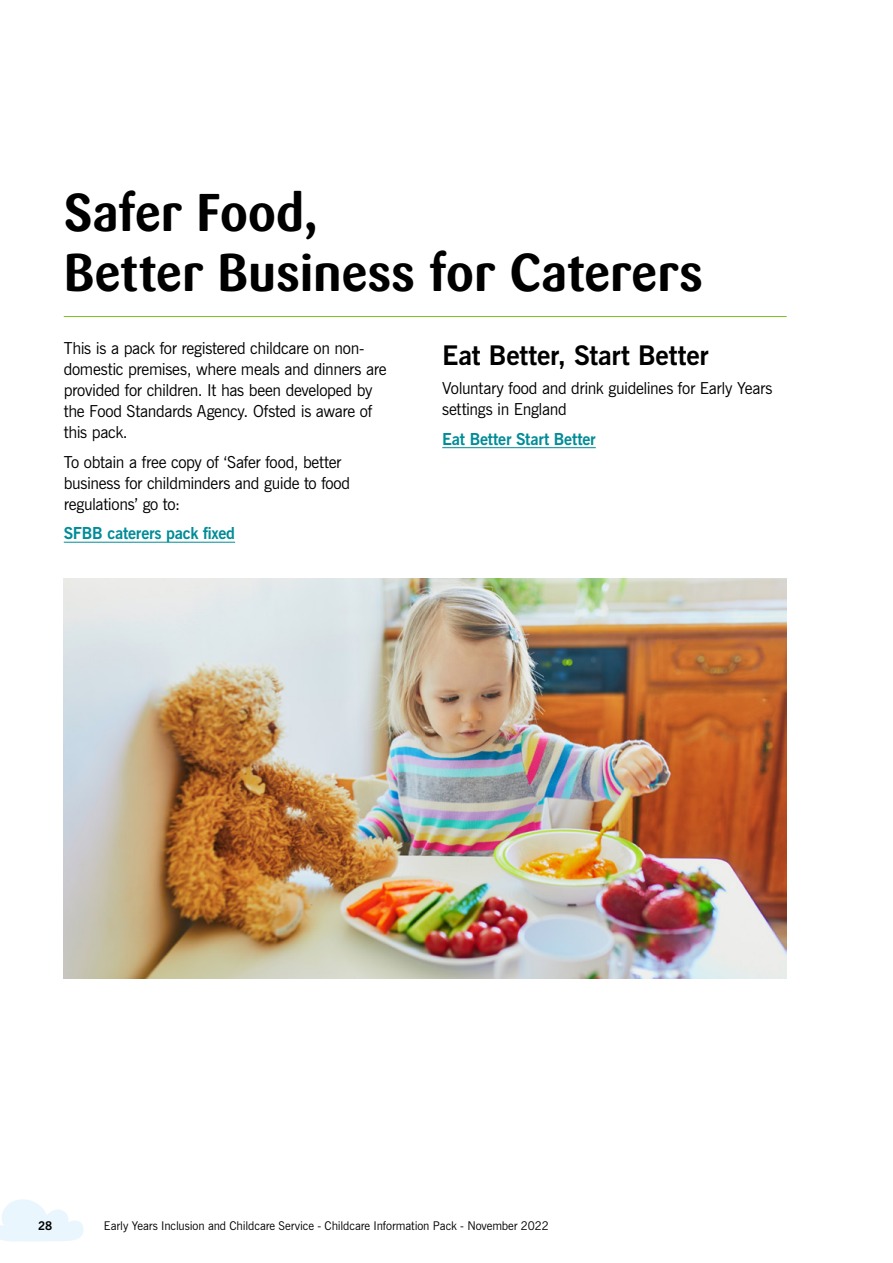
<style>
.page{position:relative;width:893px;height:1263px;background:#fff}
.page>*{position:absolute;margin:0;border:0;box-sizing:border-box;transform-origin:0 0}
.H2_header{font:700 52.5px/60px "Sari";letter-spacing:-.005em;color:#000;scale:.95 1}
.H3_Sub_heading{font:700 27px "News Gothic BT";letter-spacing:-.01em;color:#000}
.P_body_copy{font:16.5px/21px "News Gothic BT";letter-spacing:-.02em;color:#000}
.P_body_copy-2{font:700 16.5px "News Gothic BT";letter-spacing:-.015em;color:#008c97}
.t1{font:12px "News Gothic BT";letter-spacing:-.01em;color:#000}
.t2{font:700 12px "News Gothic BT";color:#000}
</style>
<div class="page">
<svg style="left:0;top:1199px;width:83px;height:43px"></svg>
<hr style="left:64px;top:316px;width:723px;height:1px;background:#83bb26">
<hr style="left:64px;top:542px;width:171px;height:1px;background:#008c97">
<hr style="left:442px;top:447px;width:154px;height:1px;background:#008c97">
<img style="left:64px;top:578px;width:723px;height:400px">
<p class="H2_header" style="left:64px;top:182px;width:674px">Safer Food,<br>Better Business for Caterers</p>
<p class="P_body_copy" style="left:64px;top:338px;width:324px">This is a pack for registered childcare on non&shy;domestic premises, where meals and dinners are provided for children. It has been developed by the Food Standards Agency. Ofsted is aware of this pack.</p>
<p class="P_body_copy" style="left:64px;top:451px;width:288px">To obtain a free copy of ‘Safer food, better business for childminders and guide to food regulations’ go to:</p>
<p class="P_body_copy-2" style="left:64px;top:523px;width:173px">SFBB caterers pack fixed</p>
<h3 class="H3_Sub_heading" style="left:442px;top:339px;width:268px">Eat Better, Start Better</h3>
<p class="P_body_copy" style="left:442px;top:378px;width:332px">Voluntary food and drink guidelines for Early Years settings in England</p>
<p class="P_body_copy-2" style="left:442px;top:429px;width:155px">Eat Better Start Better</p>
<p class="t2" style="left:38px;top:1218px;width:16px">28</p>
<p class="t1" style="left:104px;top:1218px;width:446px">Early Years Inclusion and Childcare Service - Childcare Information Pack - November 2022</p>
</div>
